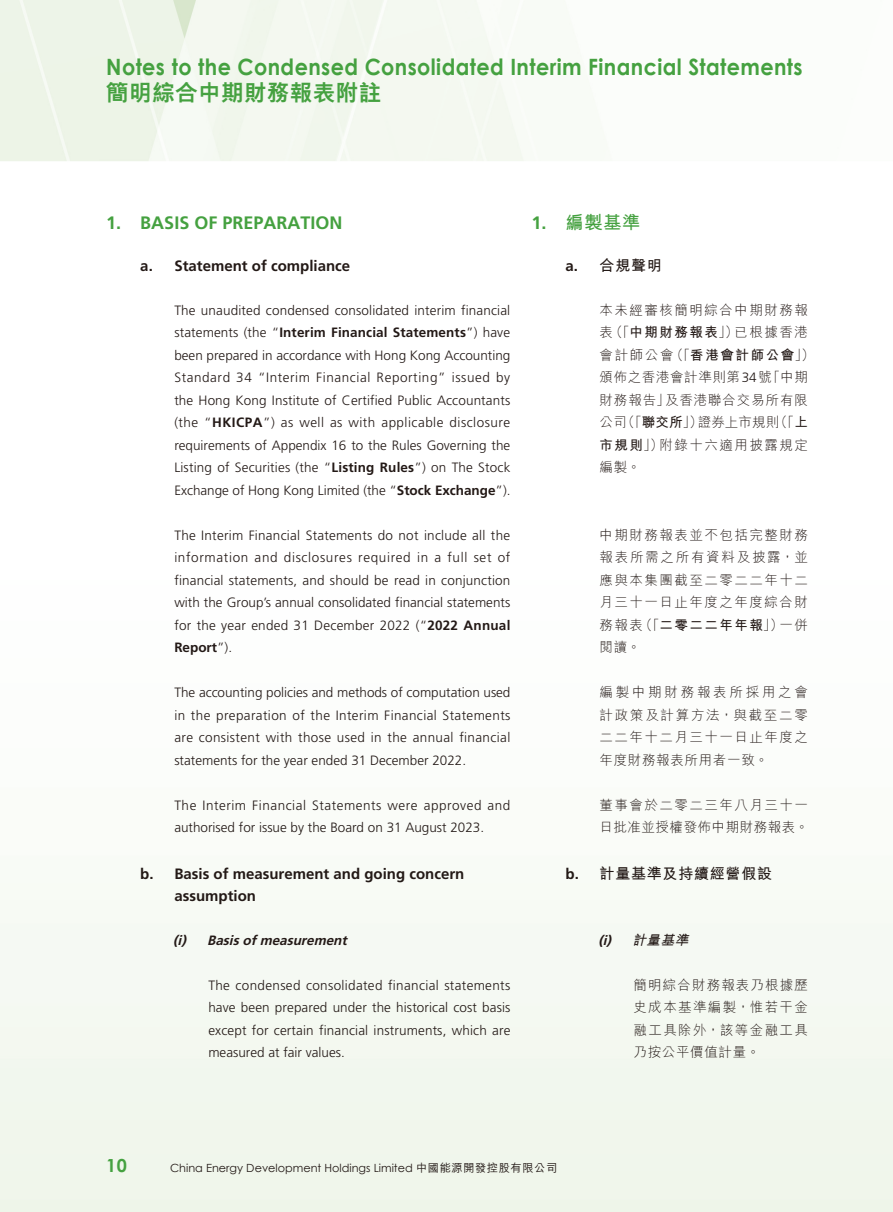
<style>
.page{position:relative;width:893px;height:1212px;background:#fff}
.page>*{position:absolute;margin:0;border:0;box-sizing:border-box;transform-origin:0 0}
.t1{font:700 22.5px "Century Gothic";letter-spacing:.02em;color:#45a140;scale:.92 1}
.t2{font:800 22.5px "M Hei HK";letter-spacing:.02em;color:#45a140}
.t3{font:700 18px "Frutiger LT Std";color:#45a140}
.t4{font:700 18px "M Hei HK";color:#45a140}
.t5{font:700 18px "Century Gothic";color:#45a140}
.t6{font:700 15px/22.5px "Frutiger LT Std";color:#231916}
.t7{font:700 15px "M Hei HK";letter-spacing:.05em;color:#231916}
.t8{font:300 13.5px/22.5px "Frutiger LT Std";color:#231916;text-align:justify}
.t9{font:300 13.5px/22.5px "M Hei HK";letter-spacing:.11em;color:#231916;text-align:justify}
.t10{font:300 13.5px/22.5px "Frutiger LT Std";letter-spacing:.04em;color:#231916}
.t11{font:300 13.5px/22.5px "M Hei HK";letter-spacing:.075em;color:#231916}
.t12{font:italic 700 13.5px "Frutiger LT Std";color:#231916}
.t13{font:italic 700 13.5px "M Hei HK";color:#231916}
.t14{font:11.25px "Century Gothic";color:#231916}
.s1{font-weight:700}
.s2{font-family:"Frutiger LT Std"}
.s3{font-family:"M Hei HK";font-weight:500}
</style>
<div class="page">
<h1 class="t1" style="left:106px;top:49px;width:758px">Notes to the Condensed Consolidated Interim Financial Statements</h1>
<h1 class="t2" style="left:106px;top:81px;width:276px">簡明綜合中期財務報表附註</h1>
<h2 class="t3" style="left:106px;top:212px;width:238px">1. BASIS OF PREPARATION</h2>
<p class="t6" style="left:140px;top:255px;width:211px">a. Statement of compliance</p>
<p class="t8" style="left:174px;top:299px;width:338px">The unaudited condensed consolidated interim financial statements (the “<span class="s1">Interim Financial Statements</span>”) have been prepared in accordance with Hong Kong Accounting Standard 34 “Interim Financial Reporting” issued by the Hong Kong Institute of Certified Public Accountants (the “<span class="s1">HKICPA</span>”) as well as with applicable disclosure requirements of Appendix 16 to the Rules Governing the Listing of Securities (the “<span class="s1">Listing Rules</span>”) on The Stock Exchange of Hong Kong Limited (the “<span class="s1">Stock Exchange</span>”).</p>
<p class="t8" style="left:174px;top:524px;width:338px">The Interim Financial Statements do not include all the information and disclosures required in a full set of financial statements, and should be read in conjunction with the Group’s annual consolidated financial statements for the year ended 31 December 2022 (“<span class="s1">2022 Annual Report</span>”).</p>
<p class="t8" style="left:174px;top:681px;width:338px">The accounting policies and methods of computation used in the preparation of the Interim Financial Statements are consistent with those used in the annual financial statements for the year ended 31 December 2022.</p>
<p class="t10" style="left:174px;top:794px;width:338px">The Interim Financial Statements were approved and authorised for issue by the Board on 31 August 2023.</p>
<p class="t6" style="left:174px;top:862px;width:292px;text-indent:-34px">b. Basis of measurement and going concern assumption</p>
<p class="t12" style="left:173px;top:932px;width:179px">(i) Basisofmeasurement</p>
<p class="t8" style="left:208px;top:974px;width:304px">The condensed consolidated financial statements have been prepared under the historical cost basis except for certain financial instruments, which are measured at fair values.</p>
<h2 class="t4" style="left:531px;top:209px;width:110px"><span class="s2">1.</span> 編製基準</h2>
<p class="t7" style="left:566px;top:255px;width:98px"><span class="s2">a.</span> 合規聲明</p>
<p class="t9" style="left:600px;top:298px;width:217px;text-align:left">本未經審核簡明綜合中期財務報表（「<span class="s1">中期財務報表</span>」）已根據香港會計師公會（「<span class="s1">香港會計師公會</span>」）頒佈之香港會計準則第<span class="s2">34</span>號「中期財務報告」及香港聯合交易所有限公司（「<span class="s1">聯交所</span>」）證券上市規則（「<span class="s1">上市規則</span>」）附錄十六適用披露規定編製。</p>
<p class="t9" style="left:600px;top:523px;width:210px">中期財務報表並不包括完整財務報表所需之所有資料及披露，並應與本集團截至二零二二年十二月三十一日止年度之年度綜合財務報表（「<span class="s1">二零二二年年報</span>」）一併閱讀。</p>
<p class="t9" style="left:600px;top:681px;width:210px">編製中期財務報表所採用之會計政策及計算方法，與截至二零二二年十二月三十一日止年度之年度財務報表所用者一致。</p>
<p class="t11" style="left:600px;top:793px;width:211px">董事會於二零二三年八月三十一日批准並授權發佈中期財務報表。</p>
<p class="t7" style="left:566px;top:862px;width:208px"><span class="s2">b.</span> 計量基準及持續經營假設</p>
<p class="t13" style="left:598px;top:930px;width:96px"><span class="s2">(i)</span> 計量基準</p>
<p class="t9" style="left:634px;top:973px;width:176px">簡明綜合財務報表乃根據歷史成本基準編製，惟若干金融工具除外，該等金融工具乃按公平價值計量。</p>
<h2 class="t5" style="left:106px;top:1152px;width:22px">10</h2>
<p class="t14" style="left:170px;top:1160px;width:389px">China Energy Development Holdings Limited <span class="s3">中國能源開發控股有限公司</span></p>
</div>
